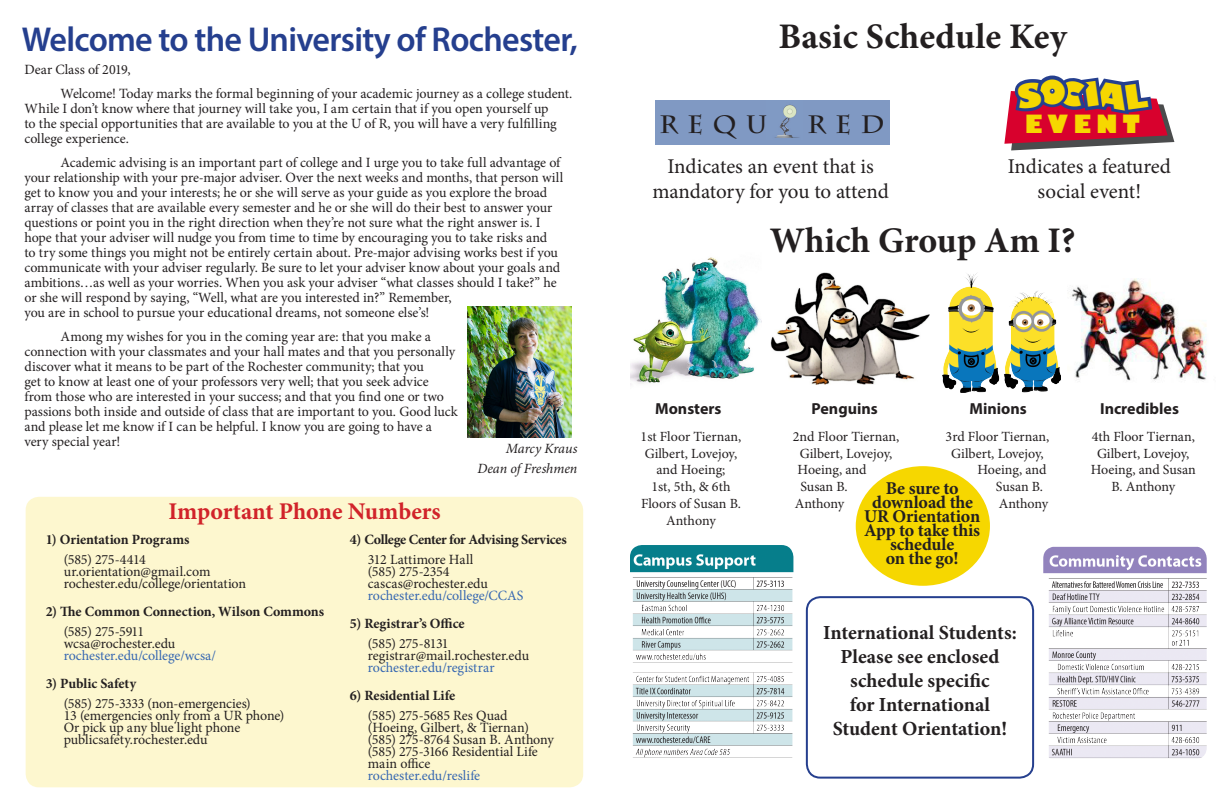
<style>
.page{position:relative;width:1224px;height:792px;background:#fff}
.page>*{position:absolute;margin:0;border:0;box-sizing:border-box;transform-origin:0 0}
.t1{font:700 36px "Minion Pro";color:#231f20}
.t2{font:600 34.7px "Myriad Pro";letter-spacing:-.02em;color:#253f8e}
.t3{font:800 32.7px "Gill Sans";color:#f6d700}
.t4{font:700 25.1px "Charlemagne Std";letter-spacing:.37em;color:#231f20}
.t5{font:800 24.5px "Gill Sans";letter-spacing:.21em;color:#f6d700}
.t6{font:700 24px "Minion Pro";letter-spacing:-.005em;color:#d1232a}
.t7{font:21px/25.2px "Minion Pro";letter-spacing:-.005em;color:#231f20;text-align:center}
.t8{font:700 20px/24px "Minion Pro";color:#231f20;text-align:center}
.t9{font:700 18px/14px "Minion Pro";letter-spacing:-.01em;color:#231f20;text-align:center}
.t10{font:700 16px "Myriad Pro";color:#231f20}
.t11{font:14.1px/15px "Minion Pro";letter-spacing:-.005em;color:#231f20}
.t12{font:700 14.1px "Minion Pro";letter-spacing:-.01em;color:#231f20}
.t13{font:14.1px "Minion Pro";letter-spacing:-.005em;color:#3667b1}
.t14{font:italic 14.1px/19.5px "Minion Pro";letter-spacing:-.005em;color:#231f20;text-align:right}
.t15{font:14px/16.8px "Minion Pro";letter-spacing:-.005em;color:#231f20;text-align:center}
</style>
<div class="page">
<div style="left:806px;top:596px;width:228px;height:183px;border:2px solid #253f8e;border-radius:14px"></div>
<img style="left:630px;top:545px;width:163px;height:213px">
<img style="left:1043px;top:547px;width:164px;height:211px">
<img style="left:767px;top:100px;width:35px;height:39px">
<img style="left:467px;top:306px;width:104px;height:131px">
<img style="left:630px;top:257px;width:131px;height:128px">
<img style="left:771px;top:273px;width:159px;height:112px">
<img style="left:942px;top:273px;width:119px;height:119px">
<img style="left:1071px;top:278px;width:136px;height:104px">
<div style="left:856px;top:466px;width:134px;height:120px;background:#f6d700;border-radius:50%"></div>
<div style="left:26px;top:497px;width:557px;height:290px;background:#fdf7cf;border-radius:14px"></div>
<svg style="left:1004px;top:75px;width:170px;height:75px"></svg>
<h2 class="t2" style="left:22px;top:17px;width:558px">Welcome to the University of Rochester,</h2>
<h1 class="t1" style="left:779px;top:12px;width:290px">Basic Schedule Key</h1>
<p class="t11" style="left:60px;top:58px;width:513px;line-height:24px;text-indent:-36px">Dear Class of 2019,<br>Welcome! Today marks the formal beginning of your academic journey as a college student.</p>
<p class="t11" style="left:24px;top:101px;width:534px">While I don’t know where that journey will take you, I am certain that if you open yourself up to the special opportunities that are available to you at the U of R, you will have a very fulfilling college experience.</p>
<p class="t11" style="left:24px;top:155px;width:540px;text-indent:36px">Academic advising is an important part of college and I urge you to take full advantage of your relationship with your pre-major adviser. Over the next weeks and months, that person will get to know you and your interests; he or she will serve as your guide as you explore the broad array of classes that are available every semester and he or she will do their best to answer your questions or point you in the right direction when they’re not sure what the right answer is. I hope that your adviser will nudge you from time to time by encouraging you to take risks and<br>to try some things you might not be entirely certain about. Pre-major advising works best if you communicate with your adviser regularly. Be sure to let your adviser know about your goals and ambitions…as well as your worries. When you ask your adviser “what classes should I take?” he or she will respond by saying, “Well, what are you interested in?” Remember,<br>you are in school to pursue your educational dreams, not someone else’s!</p>
<p class="t11" style="left:24px;top:329px;width:435px;text-indent:36px">Among my wishes for you in the coming year are: that you make a connection with your classmates and your hall mates and that you personally discover what it means to be part of the Rochester community; that you<br>get to know at least one of your professors very well; that you seek advice from those who are interested in your success; and that you find one or two passions both inside and outside of class that are important to you. Good luck and please let me know if I can be helpful. I know you are going to have a very special year!</p>
<p class="t14" style="left:477px;top:439px;width:102px">Marcy Kraus<br>Dean of Freshmen</p>
<h3 class="t6" style="left:168px;top:494px;width:274px">Important Phone Numbers</h3>
<p class="t12" style="left:46px;top:530px;width:145px">1) Orientation Programs</p>
<p class="t11" style="left:64px;top:554px;width:184px;line-height:12px">(585) 275-4414 ur.orientation@gmail.com rochester.edu/college/orientation</p>
<p class="t12" style="left:46px;top:602px;width:280px">2) The Common Connection, Wilson Commons</p>
<p class="t11" style="left:64px;top:626px;width:113px;line-height:12px">(585) 275-5911 wcsa@rochester.edu</p>
<p class="t13" style="left:64px;top:646px;width:154px">rochester.edu/college/wcsa/</p>
<p class="t12" style="left:46px;top:674px;width:92px">3) Public Safety</p>
<p class="t11" style="left:64px;top:698px;width:222px;line-height:12px">(585) 275-3333 (non-emergencies)<br>13 (emergencies only from a UR phone)<br>Or pick up any blue light phone publicsafety.rochester.edu</p>
<p class="t12" style="left:350px;top:530px;width:218px">4) College Center for Advising Services</p>
<p class="t11" style="left:368px;top:554px;width:121px;line-height:12px">312 Lattimore Hall (585) 275-2354 cascas@rochester.edu</p>
<p class="t13" style="left:368px;top:586px;width:157px">rochester.edu/college/CCAS</p>
<p class="t12" style="left:350px;top:614px;width:116px">5) Registrar’s Office</p>
<p class="t11" style="left:368px;top:638px;width:163px;line-height:12px">(585) 275-8131 registrar@mail.rochester.edu</p>
<p class="t13" style="left:368px;top:658px;width:128px">rochester.edu/registrar</p>
<p class="t12" style="left:350px;top:686px;width:107px">6) Residential Life</p>
<p class="t11" style="left:368px;top:710px;width:188px;line-height:12px">(585) 275-5685 Res Quad (Hoeing, Gilbert, &amp; Tiernan) (585) 275-8764 Susan B. Anthony (585) 275-3166 Residential Life main office</p>
<p class="t13" style="left:368px;top:766px;width:114px">rochester.edu/reslife</p>
<h3 class="t4" style="left:660px;top:110px;width:109px">REQU</h3>
<h3 class="t4" style="left:807px;top:110px;width:78px">RED</h3>
<h3 class="t3" style="left:1038px;top:66px;width:29px">O</h3>
<h3 class="t5" style="left:1025px;top:105px;width:117px">EVENT</h3>
<h3 class="t7" style="left:652px;top:153px;width:238px">Indicates an event that is mandatory for you to attend</h3>
<h3 class="t7" style="left:1008px;top:153px;width:165px">Indicates a featured social event!</h3>
<h1 class="t1" style="left:770px;top:215px;width:307px">Which Group Am I?</h1>
<p class="t10" style="left:655px;top:399px;width:68px">Monsters</p>
<p class="t10" style="left:812px;top:399px;width:68px">Penguins</p>
<p class="t10" style="left:969px;top:399px;width:59px">Minions</p>
<p class="t10" style="left:1100px;top:399px;width:80px">Incredibles</p>
<p class="t15" style="left:641px;top:428px;width:102px">1st Floor Tiernan,<br>Gilbert, Lovejoy, and Hoeing;<br>1st, 5th, &amp; 6th<br>Floors of Susan B.<br>Anthony</p>
<p class="t15" style="left:793px;top:428px;width:108px">2nd Floor Tiernan,</p>
<p class="t15" style="left:946px;top:428px;width:105px">3rd Floor Tiernan,</p>
<p class="t15" style="left:951px;top:445px;width:94px">Gilbert, Lovejoy,</p>
<p class="t15" style="left:978px;top:462px;width:70px">Hoeing, and</p>
<p class="t15" style="left:996px;top:478px;width:49px">Susan B.</p>
<p class="t15" style="left:999px;top:495px;width:51px">Anthony</p>
<p class="t15" style="left:1091px;top:428px;width:106px">4th Floor Tiernan,<br>Gilbert, Lovejoy,<br>Hoeing, and Susan</p>
<p class="t15" style="left:800px;top:445px;width:94px">Gilbert, Lovejoy,</p>
<p class="t15" style="left:798px;top:462px;width:70px">Hoeing, and</p>
<p class="t15" style="left:801px;top:478px;width:49px">Susan B.</p>
<p class="t15" style="left:795px;top:495px;width:51px">Anthony</p>
<p class="t9" style="left:886px;top:481px;width:74px">Be sure to</p>
<p class="t15" style="left:1111px;top:478px;width:65px">B. Anthony</p>
<p class="t9" style="left:864px;top:495px;width:117px">download the<br>UR Orientation<br>App to take this schedule<br>on the go!</p>
<h3 class="t8" style="left:823px;top:620px;width:195px">International Students:<br>Please see enclosed schedule specific<br>for International<br>Student Orientation!</h3>
</div>
